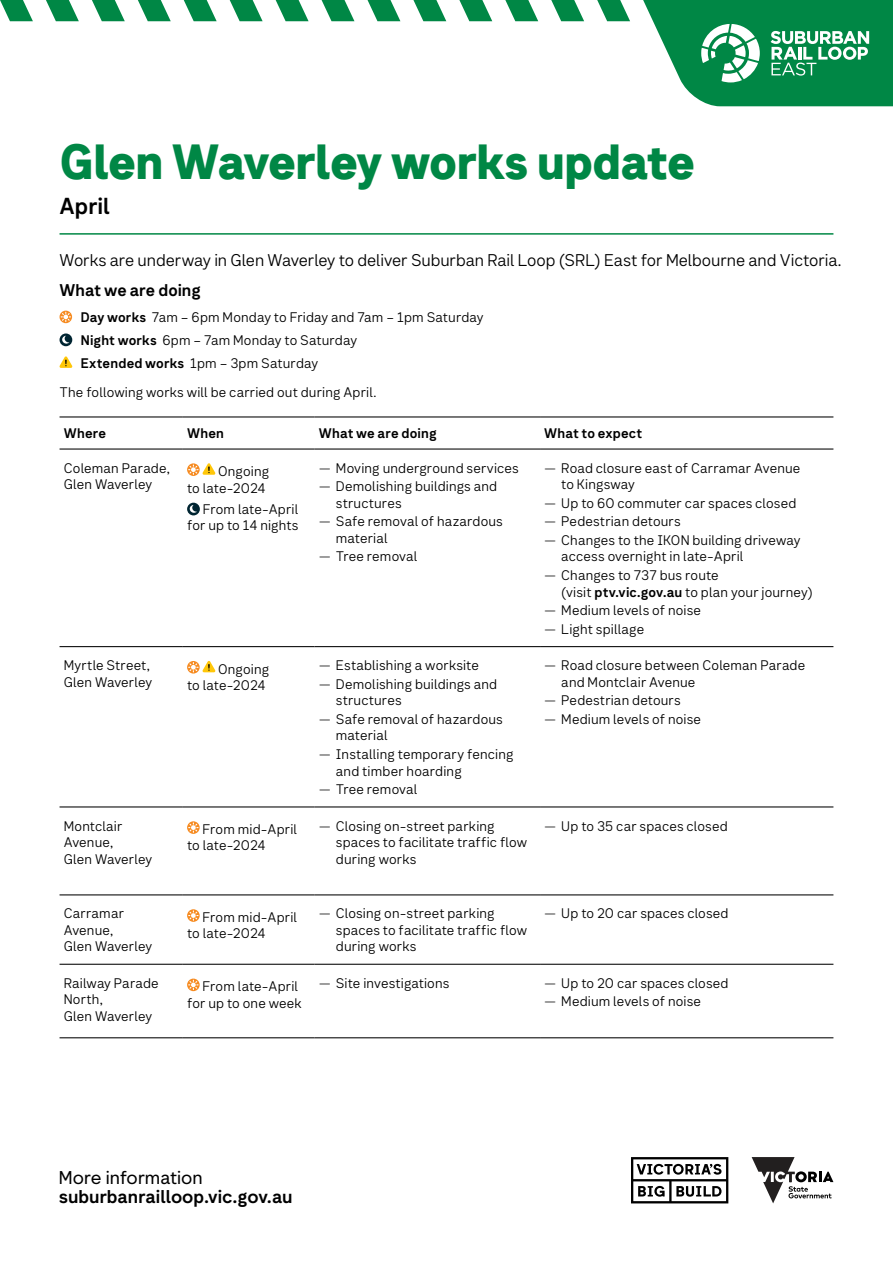
<style>
.page{position:relative;width:893px;height:1263px;background:#fff}
.page>*{position:absolute;margin:0;border:0;box-sizing:border-box;transform-origin:0 0}
.t1{font:800 48px "Network Sans";letter-spacing:-.02em;color:#008745}
.t2{font:700 22.5px "Network Sans";color:#000}
.t3{font:700 18px/19.5px "Network Geo";color:#000}
.t4{font:300 16.5px "Network Sans";letter-spacing:-.005em;color:#000}
.H4_NEW{font:700 16.5px "Network Sans";letter-spacing:-.005em;color:#000}
.Body_Copy{font:300 13.5px/16.5px "Network Sans";letter-spacing:.01em;color:#000}
.Body_Copy-2{font:700 13.5px "Network Sans";letter-spacing:.01em;color:#000}
.s1{font-weight:700}
.s2{font-family:"Gotham"}
.s3{font-weight:400}
</style>
<div class="page">
<hr style="left:60px;top:233px;width:773px;height:2px;background:#008745">
<hr style="left:60px;top:416px;width:123px;height:1px;background:#000">
<hr style="left:183px;top:416px;width:132px;height:1px;background:#000">
<hr style="left:315px;top:416px;width:225px;height:1px;background:#000">
<hr style="left:540px;top:416px;width:293px;height:1px;background:#000">
<hr style="left:60px;top:448px;width:123px;height:2px;background:#000">
<hr style="left:183px;top:448px;width:132px;height:2px;background:#000">
<hr style="left:315px;top:448px;width:225px;height:2px;background:#000">
<hr style="left:540px;top:448px;width:293px;height:2px;background:#000">
<hr style="left:60px;top:646px;width:123px;height:1px;background:#000">
<hr style="left:183px;top:646px;width:132px;height:1px;background:#000">
<hr style="left:315px;top:646px;width:225px;height:1px;background:#000">
<hr style="left:540px;top:646px;width:293px;height:1px;background:#000">
<hr style="left:60px;top:806px;width:123px;height:1px;background:#000">
<hr style="left:183px;top:806px;width:132px;height:1px;background:#000">
<hr style="left:315px;top:806px;width:225px;height:1px;background:#000">
<hr style="left:540px;top:806px;width:293px;height:1px;background:#000">
<hr style="left:60px;top:894px;width:123px;height:1px;background:#000">
<hr style="left:183px;top:894px;width:132px;height:1px;background:#000">
<hr style="left:315px;top:894px;width:225px;height:1px;background:#000">
<hr style="left:540px;top:894px;width:293px;height:1px;background:#000">
<hr style="left:60px;top:964px;width:123px;height:1px;background:#000">
<hr style="left:183px;top:964px;width:132px;height:1px;background:#000">
<hr style="left:315px;top:964px;width:225px;height:1px;background:#000">
<hr style="left:540px;top:964px;width:293px;height:1px;background:#000">
<hr style="left:60px;top:1037px;width:123px;height:1px;background:#000">
<hr style="left:183px;top:1037px;width:132px;height:1px;background:#000">
<hr style="left:315px;top:1037px;width:225px;height:1px;background:#000">
<hr style="left:540px;top:1037px;width:293px;height:1px;background:#000">
<svg style="left:188px;top:463px;width:27px;height:12px"></svg>
<svg style="left:187px;top:503px;width:13px;height:12px"></svg>
<svg style="left:187px;top:505px;width:10px;height:10px"></svg>
<svg style="left:188px;top:661px;width:27px;height:12px"></svg>
<svg style="left:187px;top:821px;width:13px;height:13px"></svg>
<svg style="left:188px;top:823px;width:12px;height:10px"></svg>
<svg style="left:187px;top:909px;width:13px;height:13px"></svg>
<svg style="left:188px;top:911px;width:12px;height:10px"></svg>
<svg style="left:187px;top:978px;width:13px;height:13px"></svg>
<svg style="left:188px;top:980px;width:12px;height:11px"></svg>
<svg style="left:60px;top:311px;width:12px;height:12px"></svg>
<svg style="left:61px;top:312px;width:10px;height:10px"></svg>
<svg style="left:60px;top:333px;width:12px;height:13px"></svg>
<svg style="left:62px;top:336px;width:7px;height:8px"></svg>
<svg style="left:60px;top:356px;width:12px;height:12px"></svg>
<svg style="left:0;top:0;width:893px;height:106px"></svg>
<svg style="left:631px;top:1157px;width:97px;height:46px"></svg>
<svg style="left:752px;top:1157px;width:81px;height:46px"></svg>
<h1 class="t1" style="left:60px;top:129px;width:637px">Glen Waverley works update</h1>
<h2 class="t2" style="left:60px;top:191px;width:52px">April</h2>
<h3 class="t4" style="left:60px;top:249px;width:783px">Works are underway in Glen Waverley to deliver Suburban Rail Loop (SRL) East for Melbourne and Victoria.</h3>
<p class="H4_NEW" style="left:60px;top:279px;width:143px">What we are doing</p>
<p class="Body_Copy" style="left:81px;top:309px;width:404px"><span class="s1">Day works</span> 7am – 6pm Monday to Friday and 7am – 1pm Saturday</p>
<p class="Body_Copy" style="left:81px;top:332px;width:278px"><span class="s1">Night works</span> 6pm – 7am Monday to Saturday</p>
<p class="Body_Copy" style="left:81px;top:355px;width:239px"><span class="s1">Extended works</span> 1pm – 3pm Saturday</p>
<p class="Body_Copy" style="left:60px;top:385px;width:318px">The following works will be carried out during April.</p>
<p class="Body_Copy-2" style="left:64px;top:425px;width:44px">Where</p>
<p class="Body_Copy-2" style="left:187px;top:425px;width:38px">When</p>
<p class="Body_Copy-2" style="left:319px;top:425px;width:119px">What we are doing</p>
<p class="Body_Copy-2" style="left:544px;top:425px;width:99px">What to expect</p>
<p class="Body_Copy" style="left:64px;top:460px;width:107px">Coleman Parade,<br>Glen Waverley</p>
<p class="Body_Copy" style="left:187px;top:463px;width:84px;text-align:right">Ongoing<br>to late-2024</p>
<p class="Body_Copy" style="left:187px;top:501px;width:113px;text-align:right">From late-April for up to 14 nights</p>
<p class="Body_Copy" style="left:319px;top:460px;width:201px"><span class="s2">—</span> Moving underground services</p>
<p class="Body_Copy" style="left:336px;top:478px;width:163px;text-indent:-17px"><span class="s2">—</span> Demolishing buildings and structures</p>
<p class="Body_Copy" style="left:336px;top:513px;width:168px;text-indent:-17px"><span class="s2">—</span> Safe removal of hazardous material</p>
<p class="Body_Copy" style="left:319px;top:549px;width:100px"><span class="s2">—</span> Tree removal</p>
<p class="Body_Copy" style="left:561px;top:460px;width:241px;text-indent:-17px"><span class="s2">—</span> Road closure east of Carramar Avenue to Kingsway</p>
<p class="Body_Copy" style="left:544px;top:495px;width:254px"><span class="s2">—</span> Up to 60 commuter car spaces closed</p>
<p class="Body_Copy" style="left:544px;top:513px;width:138px"><span class="s2">—</span> Pedestrian detours</p>
<p class="Body_Copy" style="left:561px;top:532px;width:241px;text-indent:-17px"><span class="s2">—</span> Changes to the IKON building driveway access overnight in late-April</p>
<p class="Body_Copy" style="left:561px;top:567px;width:253px;text-indent:-17px"><span class="s2">—</span> Changes to 737 bus route<br>(visit <span class="s1">ptv.vic.gov.au</span> to plan your journey)</p>
<p class="Body_Copy" style="left:544px;top:602px;width:158px"><span class="s2">—</span> Medium levels of noise</p>
<p class="Body_Copy" style="left:544px;top:621px;width:101px"><span class="s2">—</span> Light spillage</p>
<p class="Body_Copy" style="left:64px;top:657px;width:90px">Myrtle Street,<br>Glen Waverley</p>
<p class="Body_Copy" style="left:187px;top:661px;width:84px;text-align:right">Ongoing<br>to late-2024</p>
<p class="Body_Copy" style="left:319px;top:657px;width:162px"><span class="s2">—</span> Establishing a worksite</p>
<p class="Body_Copy" style="left:336px;top:676px;width:163px;text-indent:-17px"><span class="s2">—</span> Demolishing buildings and structures</p>
<p class="Body_Copy" style="left:336px;top:711px;width:168px;text-indent:-17px"><span class="s2">—</span> Safe removal of hazardous material</p>
<p class="Body_Copy" style="left:336px;top:746px;width:179px;text-indent:-17px"><span class="s2">—</span> Installing temporary fencing and timber hoarding</p>
<p class="Body_Copy" style="left:319px;top:781px;width:100px"><span class="s2">—</span> Tree removal</p>
<p class="Body_Copy" style="left:561px;top:657px;width:245px;text-indent:-17px"><span class="s2">—</span> Road closure between Coleman Parade and Montclair Avenue</p>
<p class="Body_Copy" style="left:544px;top:692px;width:138px"><span class="s2">—</span> Pedestrian detours</p>
<p class="Body_Copy" style="left:544px;top:711px;width:158px"><span class="s2">—</span> Medium levels of noise</p>
<p class="Body_Copy" style="left:64px;top:818px;width:90px">Montclair<br>Avenue,<br>Glen Waverley</p>
<p class="Body_Copy" style="left:187px;top:821px;width:111px;text-indent:15px">From mid-April to late-2024</p>
<p class="Body_Copy" style="left:336px;top:818px;width:193px;text-indent:-17px"><span class="s2">—</span> Closing on-street parking spaces to facilitate traffic flow during works</p>
<p class="Body_Copy" style="left:544px;top:818px;width:185px"><span class="s2">—</span> Up to 35 car spaces closed</p>
<p class="Body_Copy" style="left:64px;top:905px;width:90px">Carramar<br>Avenue,<br>Glen Waverley</p>
<p class="Body_Copy" style="left:187px;top:909px;width:111px;text-indent:15px">From mid-April to late-2024</p>
<p class="Body_Copy" style="left:336px;top:905px;width:193px;text-indent:-17px"><span class="s2">—</span> Closing on-street parking spaces to facilitate traffic flow during works</p>
<p class="Body_Copy" style="left:544px;top:905px;width:186px"><span class="s2">—</span> Up to 20 car spaces closed</p>
<p class="Body_Copy" style="left:64px;top:975px;width:96px">Railway Parade<br>North,<br>Glen Waverley</p>
<p class="Body_Copy" style="left:187px;top:978px;width:116px;text-align:right">From late-April for up to one week</p>
<p class="Body_Copy" style="left:319px;top:975px;width:132px"><span class="s2">—</span> Site investigations</p>
<p class="Body_Copy" style="left:544px;top:975px;width:186px"><span class="s2">—</span> Up to 20 car spaces closed</p>
<p class="Body_Copy" style="left:544px;top:993px;width:158px"><span class="s2">—</span> Medium levels of noise</p>
<p class="t3" style="left:59px;top:1169px;width:235px"><span class="s3">More information </span>suburbanrailloop.vic.gov.au</p>
</div>
